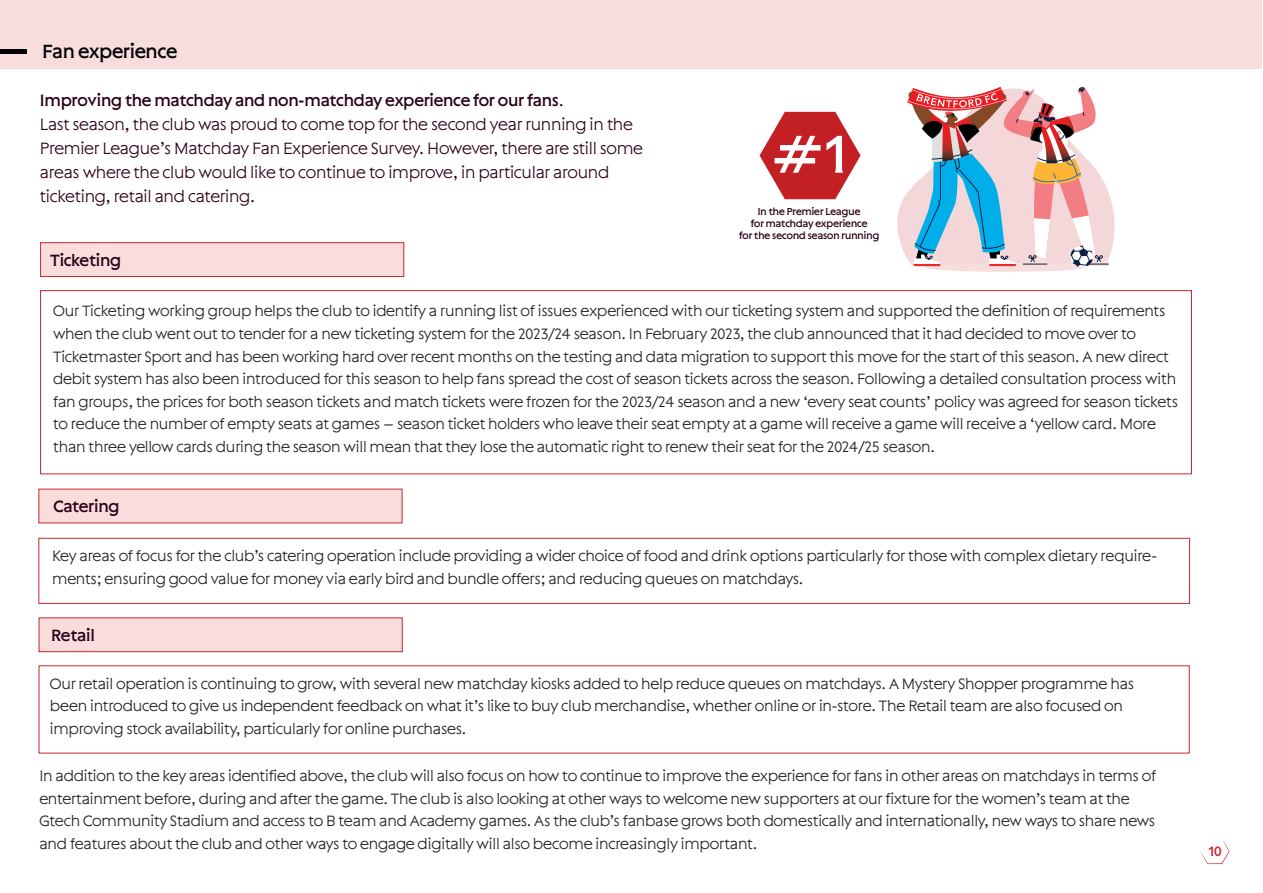
<style>
.page{position:relative;width:1263px;height:893px;background:#fff}
.page>*{position:absolute;margin:0;border:0;box-sizing:border-box;transform-origin:0 0}
.t1{font:58.65px "Sting";color:#fff}
.t2{font:21px "Sting";letter-spacing:-.05em;color:#020307}
.t3{font:300 18px/24px "Sting";letter-spacing:-.05em;color:#2a0117}
.t4{font:18px "Sting";letter-spacing:-.05em;color:#2a0117}
.t5{font:300 16.5px/22.5px "Sting";letter-spacing:-.05em;color:#231f20}
.t6{font:15px "Sting";color:#c8272f}
.t7{font:11.1px/12.3px "Sting";letter-spacing:-.05em;color:#2a0117;text-align:center}
.s1{font-weight:400}
</style>
<div class="page">
<div style="left:0;top:0;width:1262px;height:69px;background:#f7dddc"></div>
<div style="left:40px;top:242px;width:364px;height:35px;background:#f8dddc;border:1px solid #c8272f"></div>
<div style="left:40px;top:290px;width:1152px;height:184px;border:1px solid #c8272f"></div>
<div style="left:38px;top:489px;width:365px;height:34px;background:#f8dddc"></div>
<div style="left:38px;top:538px;width:1152px;height:66px;border:1px solid #c8272f"></div>
<div style="left:39px;top:617px;width:364px;height:35px;background:#f8dddc;border:1px solid #c8272f"></div>
<svg style="left:759px;top:112px;width:101px;height:87px"></svg>
<div style="left:924px;top:263px;width:161px;height:9px;background:#f7dddc;border-radius:50%"></div>
<svg style="left:897px;top:86px;width:217px;height:181px"></svg>
<hr style="left:0;top:49px;width:27px;height:4px;background:#020307">
<svg style="left:1200px;top:839px;width:29px;height:25px"></svg>
<p class="t2" style="left:42px;top:38px;width:138px">Fan experience</p>
<p class="t3" style="left:40px;top:88px;width:605px"><span class="s1">Improving the matchday and non-matchday experience for our fans</span>.<br>Last season, the club was proud to come top for the second year running in the Premier League’s Matchday Fan Experience Survey. However, there are still some areas where the club would like to continue to improve, in particular around ticketing, retail and catering.</p>
<p class="t4" style="left:50px;top:249px;width:73px">Ticketing</p>
<h1 class="t1" style="left:772px;top:119px;width:77px">#1</h1>
<p class="t7" style="left:739px;top:205px;width:142px">In the Premier League<br>for matchday experience<br>for the second season running</p>
<p class="t5" style="left:53px;top:299px;width:1127px">Our Ticketing working group helps the club to identify a running list of issues experienced with our ticketing system and supported the definition of requirements when the club went out to tender for a new ticketing system for the 2023/24 season. In February 2023, the club announced that it had decided to move over to Ticketmaster Sport and has been working hard over recent months on the testing and data migration to support this move for the start of this season. A new direct debit system has also been introduced for this season to help fans spread the cost of season tickets across the season. Following a detailed consultation process with fan groups, the prices for both season tickets and match tickets were frozen for the 2023/24 season and a new ‘every seat counts’ policy was agreed for season tickets to reduce the number of empty seats at games – season ticket holders who leave their seat empty at a game will receive a game will receive a ‘yellow card. More than three yellow cards during the season will mean that they lose the automatic right to renew their seat for the 2024/25 season.</p>
<p class="t4" style="left:53px;top:496px;width:68px">Catering</p>
<p class="t5" style="left:52px;top:544px;width:1107px">Key areas of focus for the club’s catering operation include providing a wider choice of food and drink options particularly for those with complex dietary require&shy;ments; ensuring good value for money via early bird and bundle offers; and reducing queues on matchdays.</p>
<p class="t4" style="left:51px;top:625px;width:46px">Retail</p>
<p class="t5" style="left:50px;top:672px;width:1086px">Our retail operation is continuing to grow, with several new matchday kiosks added to help reduce queues on matchdays. A Mystery Shopper programme has been introduced to give us independent feedback on what it’s like to buy club merchandise, whether online or in-store. The Retail team are also focused on improving stock availability, particularly for online purchases.</p>
<p class="t5" style="left:39px;top:764px;width:1119px">In addition to the key areas identified above, the club will also focus on how to continue to improve the experience for fans in other areas on matchdays in terms of entertainment before, during and after the game. The club is also looking at other ways to welcome new supporters at our fixture for the women’s team at the Gtech Community Stadium and access to B team and Academy games. As the club’s fanbase grows both domestically and internationally, new ways to share news and features about the club and other ways to engage digitally will also become increasingly important.</p>
<p class="t6" style="left:1208px;top:842px;width:15px">10</p>
</div>
